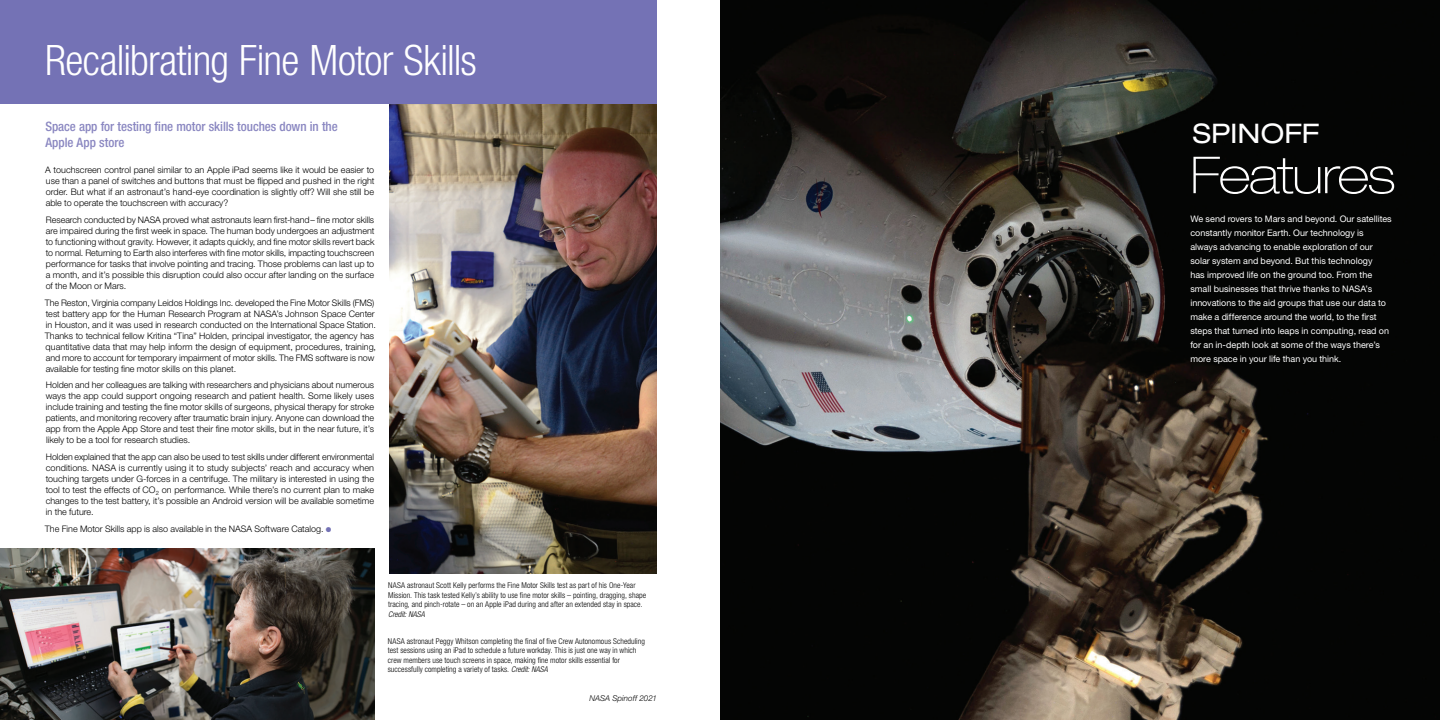
<style>
.page{position:relative;width:1440px;height:720px;background:#fff}
.page>*{position:absolute;margin:0;border:0;box-sizing:border-box;transform-origin:0 0}
._44_ultra_thin{font:100 expanded 51px "Helvetica Neue LT Std";letter-spacing:-.03em;color:#fff}
.Short_Headline{font:300 condensed 42px "Helvetica Neue LT Std";letter-spacing:-.02em;color:#fff}
._44_ultra_thin-2{font:expanded 27px "Helvetica Neue LT Std";color:#fff}
.Short_story_subhead{font:500 condensed 13px/16px "Helvetica Neue LT Std";letter-spacing:-.005em;color:#8a87c1}
.Short_article_text{font:300 9px/11px "Helvetica Neue LT Std";color:#000;text-align:justify}
.reverse_feature_text{font:9px/14px "Helvetica Neue LT Std";color:#fff}
.Captions{font:300 condensed 8px/9.5px "Helvetica Neue LT Std";letter-spacing:.01em;color:#000}
.t1{font:italic 300 8px "Helvetica Neue LT Std";letter-spacing:.01em;color:#000}
.s1{color:#7472b5}
.s2{font-style:italic}
</style>
<div class="page">
<img style="left:389px;top:103px;width:268px;height:470px">
<div style="left:0;top:0;width:657px;height:103px;background:#7472b5"></div>
<img style="left:0;top:549px;width:375px;height:171px">
<img style="left:720px;top:0;width:720px;height:720px">
<p class="Short_Headline" style="left:45px;top:36px;width:433px">Recalibrating Fine Motor Skills</p>
<p class="Short_story_subhead" style="left:45px;top:118px;width:294px">Space app for testing fine motor skills touches down in the<br>Apple App store</p>
<p class="Short_article_text" style="left:45px;top:164px;width:331px">A touchscreen control panel similar to an Apple iPad seems like it would be easier to use than a panel of switches and buttons that must be flipped and pushed in the right order. But what if an astronaut’s hand-eye coordination is slightly off? Will she still be able to operate the touchscreen with accuracy?</p>
<p class="Short_article_text" style="left:46px;top:214px;width:330px">Research conducted by NASA proved what astronauts learn first-hand– fine motor skills are impaired during the first week in space. The human body undergoes an adjustment to functioning without gravity. However, it adapts quickly, and fine motor skills revert back to normal. Returning to Earth also interferes with fine motor skills, impacting touchscreen performance for tasks that involve pointing and tracing. Those problems can last up to a month, and it’s possible this disruption could also occur after landing on the surface of the Moon or Mars.</p>
<p class="Short_article_text" style="left:45px;top:297px;width:333px;text-align:left">The Reston, Virginia company Leidos Holdings Inc. developed the Fine Motor Skills (FMS) test battery app for the Human Research Program at NASA’s Johnson Space Center in Houston, and it was used in research conducted on the International Space Station.<br>Thanks to technical fellow Kritina “Tina” Holden, principal investigator, the agency has quantitative data that may help inform the design of equipment, procedures, training, and more to account for temporary impairment of motor skills. The FMS software is now available for testing fine motor skills on this planet.</p>
<p class="Short_article_text" style="left:46px;top:379px;width:330px">Holden and her colleagues are talking with researchers and physicians about numerous ways the app could support ongoing research and patient health. Some likely uses include training and testing the fine motor skills of surgeons, physical therapy for stroke patients, and monitoring recovery after traumatic brain injury. Anyone can download the app from the Apple App Store and test their fine motor skills, but in the near future, it’s likely to be a tool for research studies.</p>
<p class="Short_article_text" style="left:46px;top:451px;width:330px">Holden explained that the app can also be used to test skills under different environmental conditions. NASA is currently using it to study subjects’ reach and accuracy when touching targets under G-forces in a centrifuge. The military is interested in using the tool to test the effects of CO<sub>2</sub> on performance. While there’s no current plan to make changes to the test battery, it’s possible an Android version will be available sometime in the future.</p>
<p class="Short_article_text" style="left:45px;top:523px;width:288px">The Fine Motor Skills app is also available in the NASA Software Catalog. <span class="s1">●</span></p>
<p class="Captions" style="left:388px;top:581px;width:260px">NASA astronaut Scott Kelly performs the Fine Motor Skills test as part of his One-Year Mission. This task tested Kelly’s ability to use fine motor skills – pointing, dragging, shape tracing, and pinch-rotate – on an Apple iPad during and after an extended stay in space.<br><span class="s2">Credit: NASA</span></p>
<p class="Captions" style="left:388px;top:636px;width:259px">NASA astronaut Peggy Whitson completing the final of five Crew Autonomous Scheduling test sessions using an iPad to schedule a future workday. This is just one way in which crew members use touch screens in space, making fine motor skills essential for successfully completing a variety of tasks. <span class="s2">Credit: NASA</span></p>
<p class="t1" style="left:589px;top:694px;width:69px">NASA Spinoff 2021</p>
<p class="_44_ultra_thin-2" style="left:1193px;top:117px;width:128px">SPINOFF</p>
<p class="_44_ultra_thin" style="left:1190px;top:145px;width:206px">Features</p>
<p class="reverse_feature_text" style="left:1190px;top:212px;width:203px">We send rovers to Mars and beyond. Our satellites constantly monitor Earth. Our technology is always advancing to enable exploration of our solar system and beyond. But this technology<br>has improved life on the ground too. From the small businesses that thrive thanks to NASA’s innovations to the aid groups that use our data to make a difference around the world, to the first steps that turned into leaps in computing, read on for an in-depth look at some of the ways there’s more space in your life than you think.</p>
</div>
